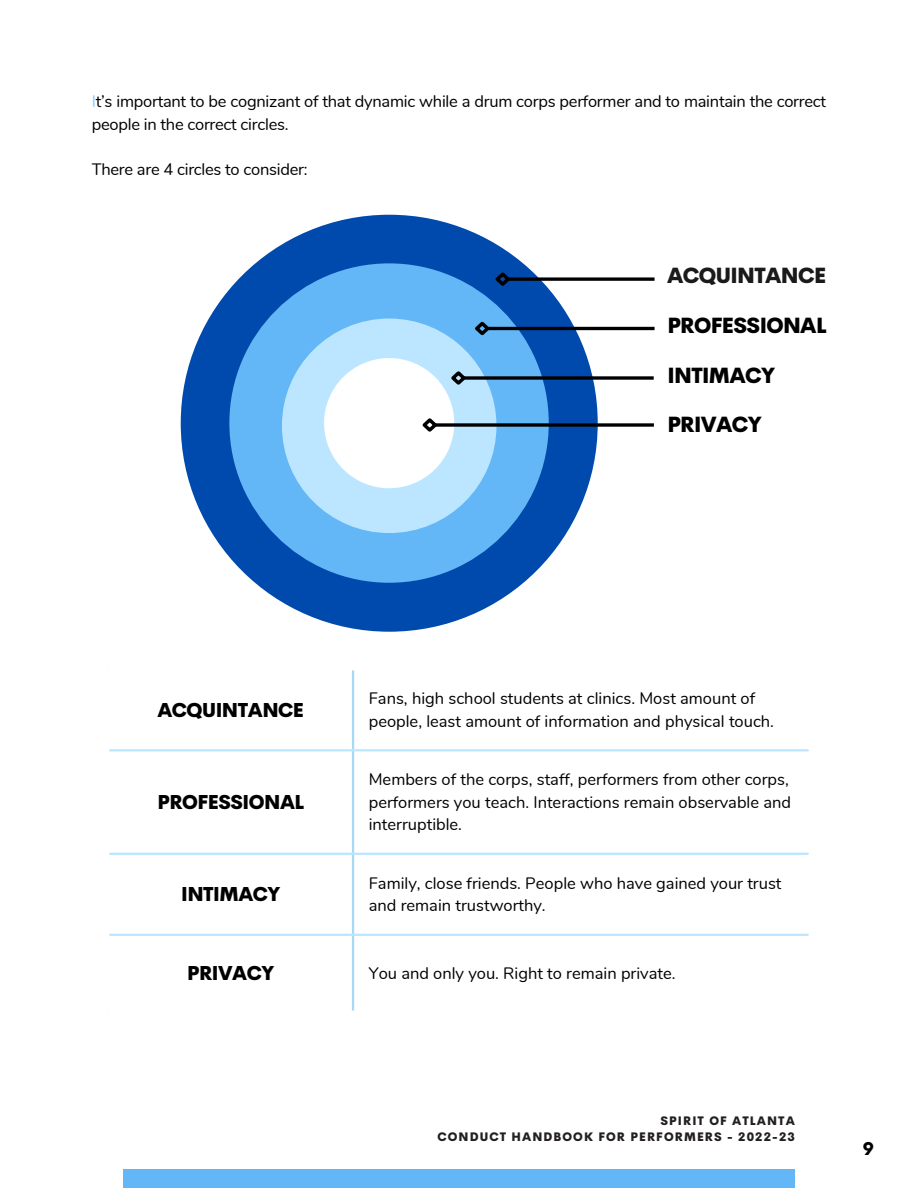
<style>
.page{position:relative;width:918px;height:1188px;background:#fff}
.page>*{position:absolute;margin:0;border:0;box-sizing:border-box;transform-origin:0 0}
.t1{font:800 21.3px "Cerebri Sans";letter-spacing:-.03em;color:#000}
.t2{font:800 21.3px "Cerebri Sans";letter-spacing:-.03em;color:#1a1a1a}
.t3{font:800 19.5px "Cerebri Sans";letter-spacing:-.025em;color:#000}
.t4{font:800 18px "Cerebri Sans";color:#000}
.t5{font:16.5px/22.5px "Nunito";color:#000}
.t6{font:800 12px/15.9px "Cerebri Sans";letter-spacing:.09em;color:#231f20;text-align:right}
.s1{color:#88cdf6}
</style>
<div class="page">
<div style="left:123px;top:1170px;width:671px;height:18px;background:#64b7f6"></div>
<hr style="left:352px;top:670px;width:2px;height:341px;background:#a6d9f6">
<hr style="left:110px;top:749px;width:698px;height:2px;background:#bce6ff">
<hr style="left:110px;top:853px;width:698px;height:2px;background:#bce6ff">
<hr style="left:110px;top:934px;width:698px;height:2px;background:#bce6ff">
<div style="left:181px;top:215px;width:417px;height:417px;background:#004aad;border-radius:50%"></div>
<div style="left:229px;top:263px;width:320px;height:320px;background:#64b7f6;border-radius:50%"></div>
<div style="left:282px;top:319px;width:214px;height:214px;background:#bce6ff;border-radius:50%"></div>
<div style="left:324px;top:358px;width:130px;height:130px;background:#fff;border-radius:50%"></div>
<svg style="left:440px;top:423px;width:214px;height:4px"></svg>
<svg style="left:422px;top:418px;width:18px;height:14px"></svg>
<svg style="left:469px;top:376px;width:185px;height:4px"></svg>
<svg style="left:451px;top:371px;width:18px;height:14px"></svg>
<hr style="left:487px;top:327px;width:168px;height:3px;background:#000">
<svg style="left:475px;top:321px;width:18px;height:15px"></svg>
<svg style="left:513px;top:277px;width:142px;height:4px"></svg>
<svg style="left:495px;top:272px;width:18px;height:14px"></svg>
<p class="t5" style="left:92px;top:90px;width:736px"><span class="s1">I</span>t’s important to be cognizant of that dynamic while a drum corps performer and to maintain the correct people in the correct circles.</p>
<p class="t5" style="left:92px;top:158px;width:217px">There are 4 circles to consider:</p>
<p class="t2" style="left:667px;top:261px;width:161px">ACQUINTANCE</p>
<p class="t1" style="left:667px;top:312px;width:161px">PROFESSIONAL</p>
<p class="t1" style="left:667px;top:361px;width:109px">INTIMACY</p>
<p class="t1" style="left:667px;top:411px;width:96px">PRIVACY</p>
<p class="t3" style="left:157px;top:697px;width:148px">ACQUINTANCE</p>
<p class="t5" style="left:369px;top:687px;width:407px">Fans, high school students at clinics. Most amount of people, least amount of information and physical touch.</p>
<p class="t3" style="left:157px;top:789px;width:148px">PROFESSIONAL</p>
<p class="t5" style="left:369px;top:768px;width:424px">Members of the corps, staff, performers from other corps, performers you teach. Interactions remain observable and interruptible.</p>
<p class="t3" style="left:181px;top:882px;width:101px">INTIMACY</p>
<p class="t5" style="left:369px;top:872px;width:414px">Family, close friends. People who have gained your trust and remain trustworthy.</p>
<p class="t3" style="left:187px;top:960px;width:88px">PRIVACY</p>
<p class="t5" style="left:369px;top:962px;width:308px">You and only you. Right to remain private.</p>
<p class="t6" style="left:437px;top:1113px;width:359px">SPIRIT OF ATLANTA<br>CONDUCT HANDBOOK FOR PERFORMERS - 2022-23</p>
<p class="t4" style="left:863px;top:1137px;width:13px">9</p>
</div>
